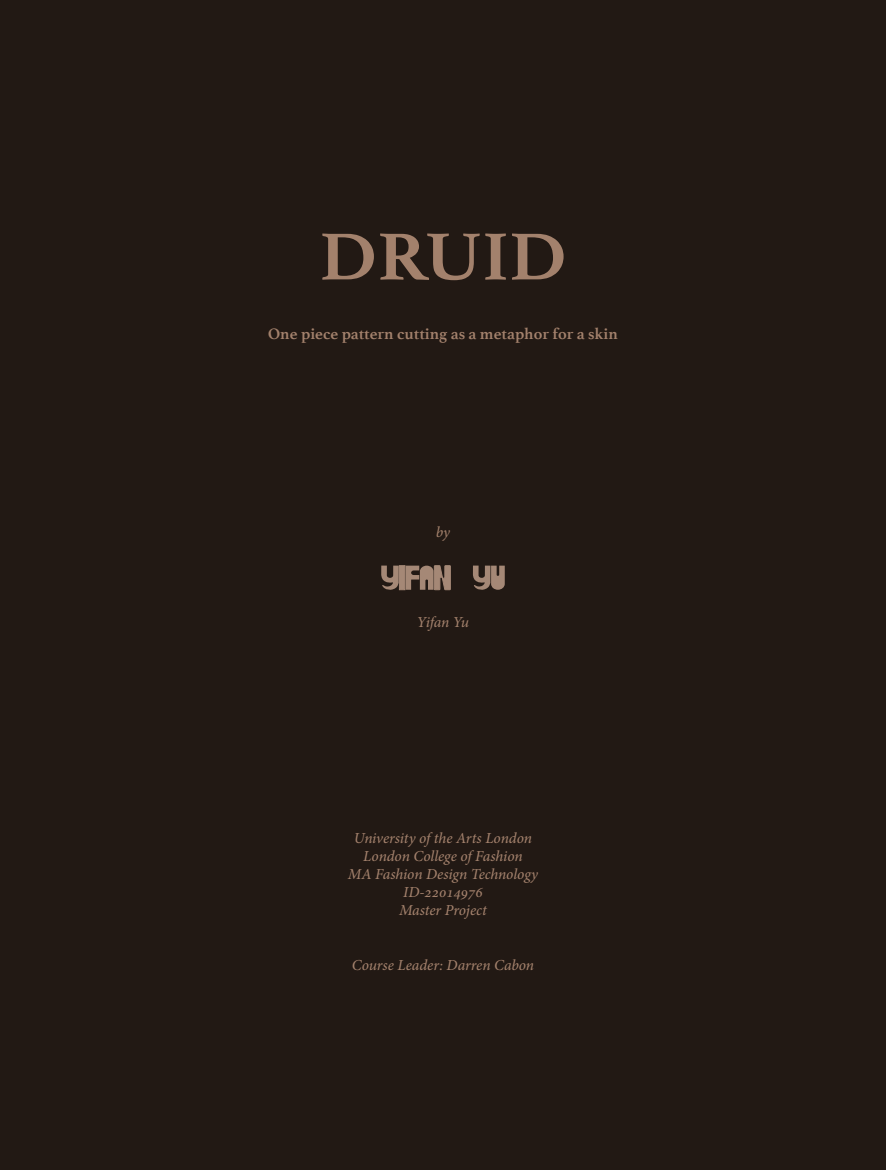
<style>
.page{position:relative;width:886px;height:1170px;background:#fff}
.page>*{position:absolute;margin:0;border:0;box-sizing:border-box;transform-origin:0 0}
.t1{font:700 70px "Athelas";color:#a3816c;scale:1.09 1}
.t2{font:700 16.25px "Athelas";color:#a3816c}
.t3{font:italic 15px/18px "Adobe Hebrew";letter-spacing:-.005em;color:#a3816c;text-align:center}
</style>
<div class="page">
<div style="left:0;top:0;width:886px;height:1169px;background:#221914"></div>
<svg style="left:381px;top:565px;width:18px;height:25px"></svg>
<div style="left:399px;top:565px;width:6px;height:25px;background:#a58876"></div>
<svg style="left:405px;top:565px;width:46px;height:25px"></svg>
<svg style="left:473px;top:565px;width:32px;height:25px"></svg>
<h1 class="t1" style="left:319px;top:199px;width:228px">DRUID</h1>
<p class="t2" style="left:268px;top:320px;width:351px">One piece pattern cutting as a metaphor for a skin</p>
<p class="t3" style="left:436px;top:523px;width:16px">by</p>
<p class="t3" style="left:417px;top:613px;width:54px">Yifan Yu</p>
<p class="t3" style="left:348px;top:829px;width:192px">University of the Arts London<br>London College of Fashion<br>MA Fashion Design Technology<br>ID-22014976<br>Master Project</p>
<p class="t3" style="left:352px;top:955px;width:184px">Course Leader: Darren Cabon</p>
</div>
